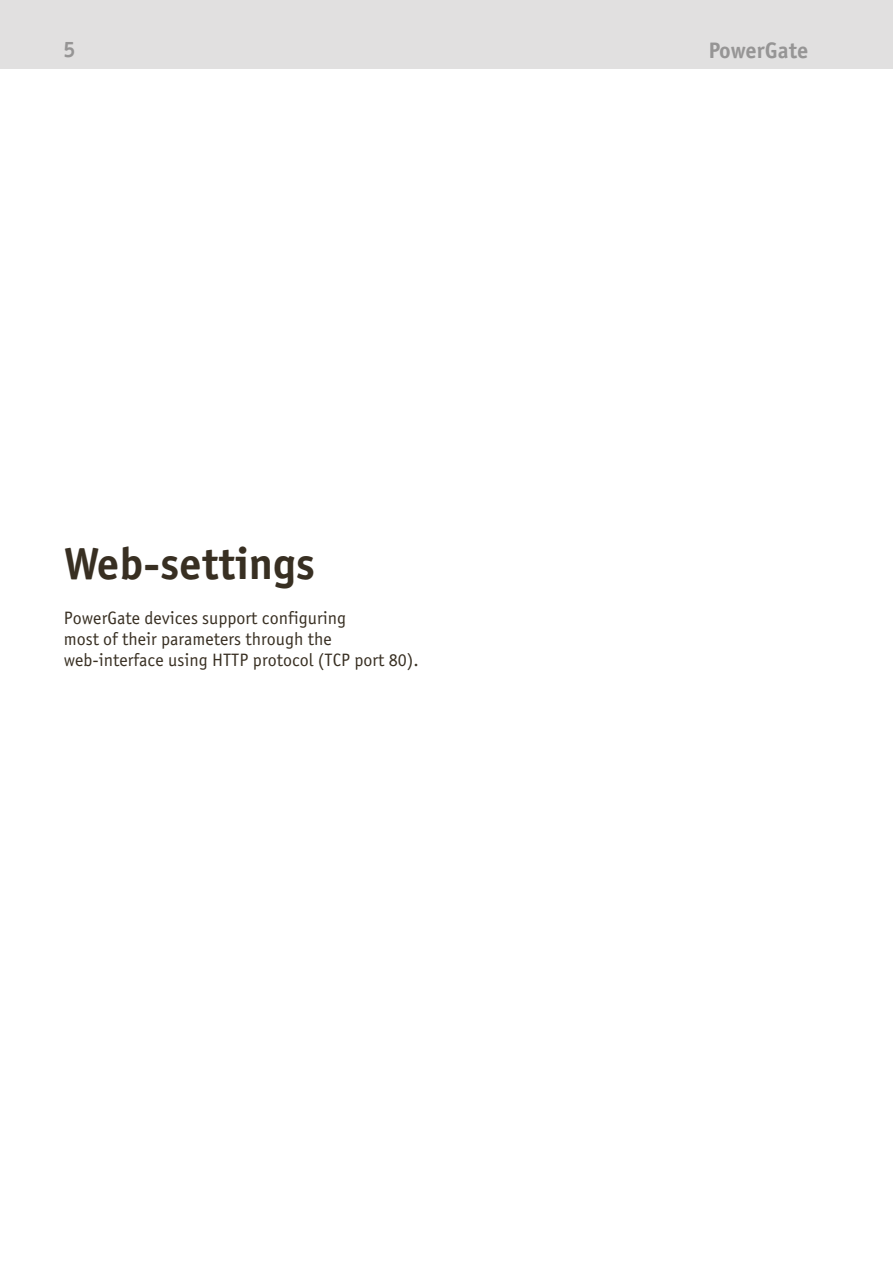
<style>
.page{position:relative;width:893px;height:1263px;background:#fff}
.page>*{position:absolute;margin:0;border:0;box-sizing:border-box;transform-origin:0 0}
.t1{font:700 45px "Officina Sans C";color:#382f22}
.t2{font:700 22.5px "Officina Sans C";color:#969595}
.t3{font:18px/21px "Officina Sans C";color:#382f22}
</style>
<div class="page">
<div style="left:0;top:0;width:893px;height:68px;background:#e1e0e0"></div>
<p class="t2" style="left:63px;top:37px;width:14px">5</p>
<p class="t2" style="left:708px;top:38px;width:101px">PowerGate</p>
<h1 class="t1" style="left:64px;top:539px;width:253px">Web-settings</h1>
<p class="t3" style="left:64px;top:608px;width:357px">PowerGate devices support configuring<br>most of their parameters through the web-interface using HTTP protocol (TCP port 80).</p>
</div>
